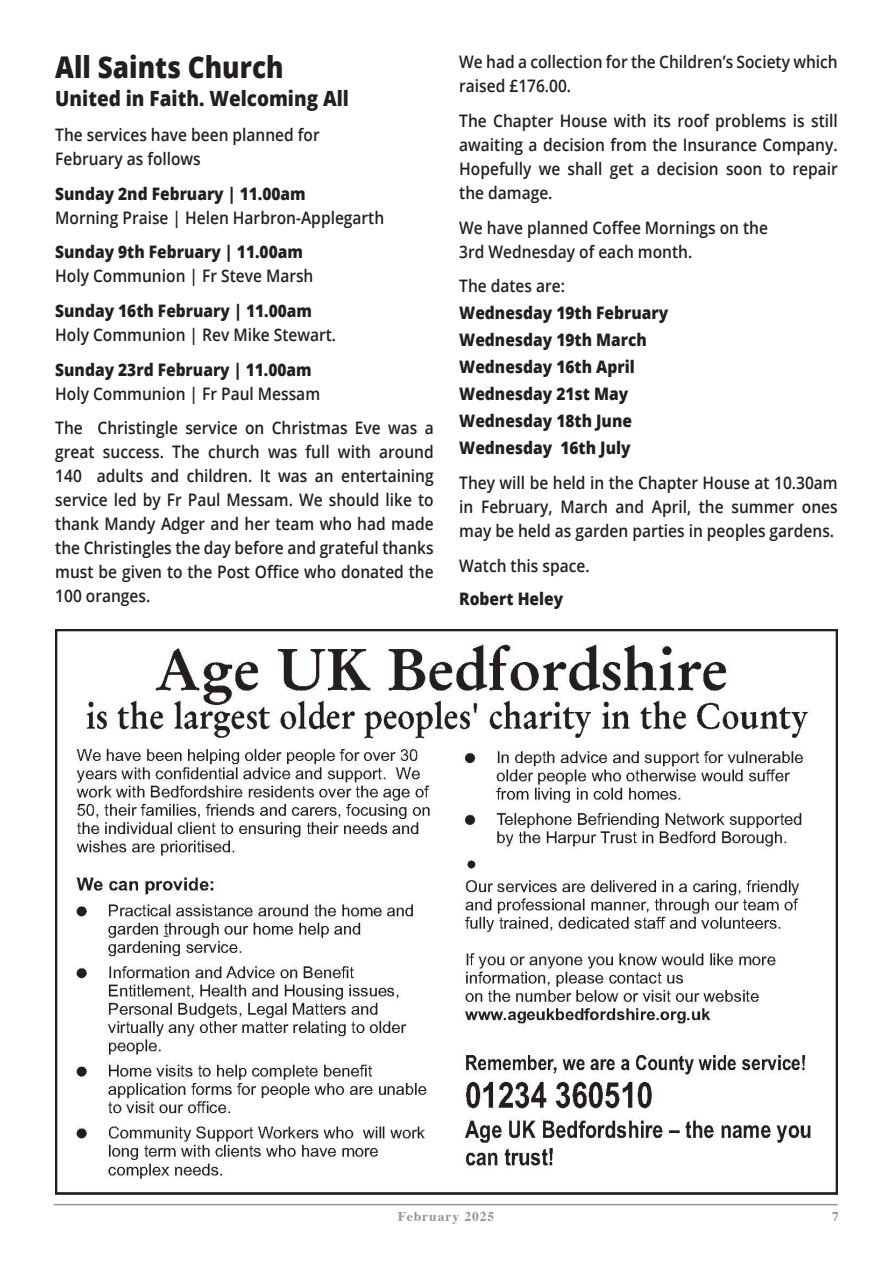
<style>
.page{position:relative;width:893px;height:1263px;background:#fff}
.page>*{position:absolute;margin:0;border:0;box-sizing:border-box;transform-origin:0 0}
.t1{font:800 30px "Open Sans";color:#231f20;scale:.87 1}
.t2{font:800 21px "Open Sans";color:#231f20;scale:.9 1}
.t3{font:600 17.25px/24px "Open Sans";color:#231f20;scale:.9 1}
.t4{font:800 17.25px/27px "Open Sans";color:#231f20;scale:.9 1}
.t5{font:700 13.5px "Times";letter-spacing:.07em;color:#939598}
.s1{font-weight:800}
.s2{font-weight:600}
</style>
<div class="page">
<hr style="left:54px;top:1204px;width:784px;height:1px;background:#939598">
<img style="left:55px;top:629px;width:782px;height:566px">
<p class="t1" style="left:55px;top:45px;width:264px">All Saints Church</p>
<p class="t2" style="left:55px;top:83px;width:328px">United in Faith. Welcoming All</p>
<p class="t3" style="left:55px;top:122px;width:295px">The services have been planned for<br>February as follows</p>
<p class="t3" style="left:55px;top:181px;width:367px"><span class="s1">Sunday 2nd February | 11.00am<br></span>Morning Praise | Helen Harbron-Applegarth</p>
<p class="t3" style="left:55px;top:240px;width:288px"><span class="s1">Sunday 9th February | 11.00am<br></span>Holy Communion | Fr Steve Marsh</p>
<p class="t3" style="left:55px;top:298px;width:314px"><span class="s1">Sunday 16th February | 11.00am<br></span>Holy Communion | Rev Mike Stewart.</p>
<p class="t4" style="left:55px;top:356px;width:296px;line-height:24px">Sunday 23rd February | 11.00am<br><span class="s2">Holy Communion | Fr Paul Messam</span></p>
<p class="t3" style="left:55px;top:416px;width:422px;text-align:justify">The Christingle service on Christmas Eve was a great success. The church was full with around 140 adults and children. It was an entertaining service led by Fr Paul Messam. We should like to thank Mandy Adger and her team who had made the Christingles the day before and grateful thanks must be given to the Post Office who donated the 100 oranges.</p>
<p class="t3" style="left:459px;top:50px;width:422px">We had a collection for the Children’s Society which raised £176.00.</p>
<p class="t3" style="left:459px;top:108px;width:422px;text-align:justify">The Chapter House with its roof problems is still awaiting a decision from the Insurance Company.<br>Hopefully we shall get a decision soon to repair the damage.</p>
<p class="t3" style="left:459px;top:215px;width:345px">We have planned Coffee Mornings on the<br>3rd Wednesday of each month.</p>
<p class="t4" style="left:459px;top:272px;width:234px"><span class="s2">The dates are:<br></span>Wednesday 19th February<br>Wednesday 19th March<br>Wednesday 16th April<br>Wednesday 21st May<br>Wednesday 18th June<br>Wednesday 16th July</p>
<p class="t3" style="left:459px;top:470px;width:422px;text-align:justify">They will be held in the Chapter House at 10.30am in February, March and April, the summer ones may be held as garden parties in peoples gardens.</p>
<p class="t3" style="left:459px;top:553px;width:146px">Watch this space.</p>
<p class="t4" style="left:459px;top:584px;width:117px">Robert Heley</p>
<p class="t5" style="left:398px;top:1203px;width:98px">February 2025</p>
<p class="t5" style="left:832px;top:1203px;width:8px">7</p>
</div>
